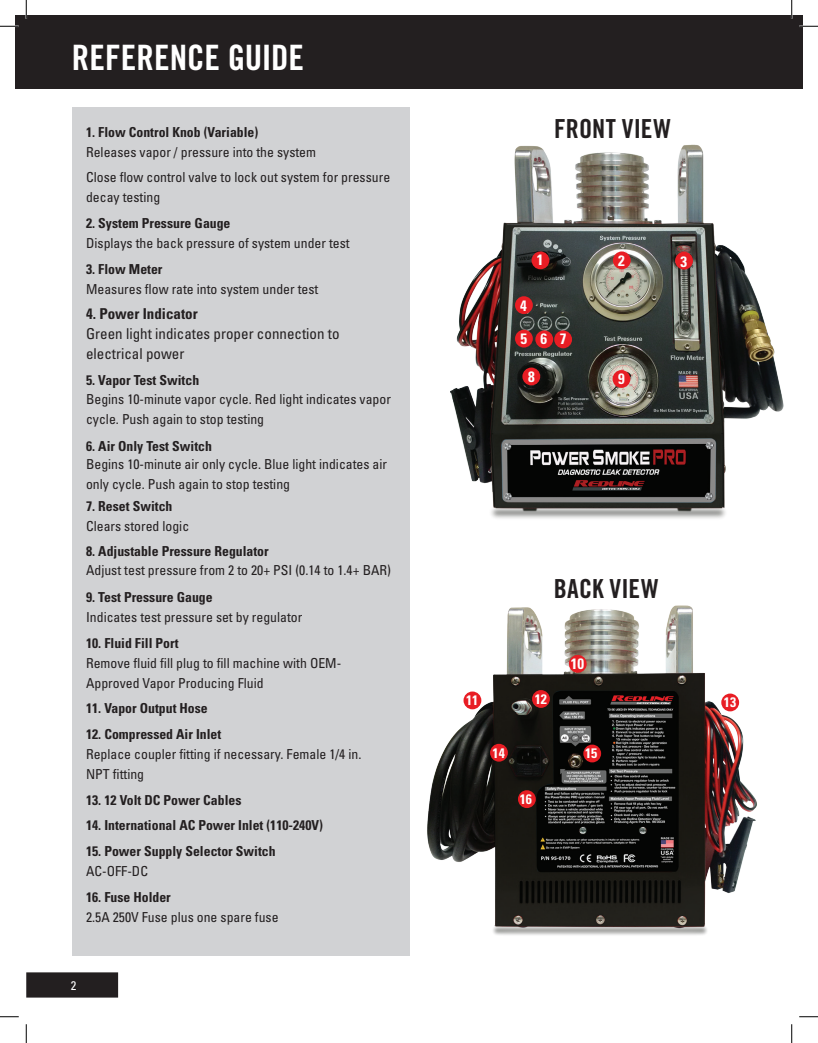
<style>
.page{position:relative;width:818px;height:1043px;background:#fff}
.page>*{position:absolute;margin:0;border:0;box-sizing:border-box;transform-origin:0 0}
.t1{font:35px "Trade Gothic LT Std Bd Cn 20";color:#fff}
.t2{font:26.25px "Trade Gothic LT Std Bd Cn 20";letter-spacing:.01em;color:#231f20}
.t3{font:condensed 15px/20px "Univers LT Std";color:#231f20}
.t4{font:700 condensed 15px "Univers LT Std";color:#231f20}
.t5{font:700 condensed 15px "Univers LT Std";color:#fff}
.t6{font:condensed 13.75px/20px "Univers LT Std";color:#231f20}
.t7{font:700 condensed 13.75px "Univers LT Std";color:#231f20}
.t8{font:700 condensed 13.75px "Univers LT Std";color:#fff}
.t9{font:condensed 12.5px "Univers LT Std";color:#fff}
</style>
<div class="page">
<img style="left:450px;top:144px;width:334px;height:375px">
<div style="left:15px;top:15px;width:787px;height:73px;background:#231f20"></div>
<div style="left:27px;top:973px;width:90px;height:23px;background:#231f20"></div>
<div style="left:26px;top:972px;width:92px;height:25px;border:1px solid #231f20"></div>
<img style="left:427px;top:605px;width:330px;height:330px">
<div style="left:72px;top:107px;width:337px;height:848px;background:#d1d2d4"></div>
<div style="left:535px;top:330px;width:18px;height:18px;background:#e81d24;border-radius:50%"></div>
<div style="left:515px;top:330px;width:18px;height:17px;background:#e81d24;border-radius:50%"></div>
<div style="left:515px;top:296px;width:18px;height:18px;background:#e81d24;border-radius:50%"></div>
<div style="left:554px;top:330px;width:18px;height:18px;background:#e81d24;border-radius:50%"></div>
<div style="left:522px;top:367px;width:18px;height:18px;background:#e81d24;border-radius:50%"></div>
<div style="left:612px;top:370px;width:18px;height:18px;background:#e81d24;border-radius:50%"></div>
<div style="left:613px;top:251px;width:17px;height:18px;background:#e81d24;border-radius:50%"></div>
<div style="left:675px;top:252px;width:18px;height:17px;background:#e81d24;border-radius:50%"></div>
<div style="left:531px;top:251px;width:18px;height:18px;background:#e81d24;border-radius:50%"></div>
<div style="left:532px;top:690px;width:18px;height:18px;background:#e81d24;border-radius:50%"></div>
<svg style="left:568px;top:654px;width:19px;height:19px"></svg>
<div style="left:463px;top:691px;width:18px;height:18px;background:#e81d24;border-radius:50%"></div>
<div style="left:583px;top:744px;width:18px;height:18px;background:#e81d24;border-radius:50%"></div>
<div style="left:490px;top:743px;width:18px;height:18px;background:#e81d24;border-radius:50%"></div>
<div style="left:518px;top:790px;width:17px;height:18px;background:#e81d24;border-radius:50%"></div>
<div style="left:721px;top:693px;width:18px;height:18px;background:#e81d24;border-radius:50%"></div>
<svg style="left:0;top:25px;width:19px;height:2px"></svg>
<svg style="left:799px;top:25px;width:19px;height:2px"></svg>
<svg style="left:0;top:1016px;width:19px;height:1px"></svg>
<svg style="left:799px;top:1016px;width:19px;height:1px"></svg>
<svg style="left:25px;top:0;width:2px;height:19px"></svg>
<svg style="left:25px;top:1024px;width:2px;height:18px"></svg>
<svg style="left:790px;top:0;width:2px;height:19px"></svg>
<svg style="left:791px;top:1024px;width:1px;height:18px"></svg>
<h1 class="t1" style="left:72px;top:36px;width:234px">REFERENCE GUIDE</h1>
<p class="t7" style="left:86px;top:123px;width:174px">1. Flow Control Knob (Variable)</p>
<p class="t6" style="left:86px;top:139px;width:305px;line-height:25.6px">Releases vapor / pressure into the system<br>Close flow control valve to lock out system for pressure</p>
<p class="t6" style="left:86px;top:187px;width:76px">decay testing</p>
<p class="t7" style="left:86px;top:215px;width:146px">2. System Pressure Gauge</p>
<p class="t6" style="left:86px;top:233px;width:265px">Displays the back pressure of system under test</p>
<p class="t7" style="left:86px;top:260px;width:78px">3. Flow Meter</p>
<p class="t6" style="left:86px;top:278px;width:234px">Measures flow rate into system under test</p>
<p class="t4" style="left:86px;top:305px;width:113px">4. Power Indicator</p>
<p class="t3" style="left:86px;top:324px;width:255px">Green light indicates proper connection to electrical power</p>
<p class="t7" style="left:86px;top:371px;width:115px">5. Vapor Test Switch</p>
<p class="t6" style="left:86px;top:388px;width:306px">Begins 10-minute vapor cycle. Red light indicates vapor cycle. Push again to stop testing</p>
<p class="t7" style="left:86px;top:437px;width:127px">6. Air Only Test Switch</p>
<p class="t6" style="left:86px;top:454px;width:302px">Begins 10-minute air only cycle. Blue light indicates air only cycle. Push again to stop testing</p>
<p class="t7" style="left:86px;top:497px;width:88px">7. Reset Switch</p>
<p class="t6" style="left:86px;top:515px;width:105px">Clears stored logic</p>
<p class="t7" style="left:86px;top:543px;width:184px">8. Adjustable Pressure Regulator</p>
<p class="t6" style="left:86px;top:560px;width:306px">Adjust test pressure from 2 to 20+ PSI (0.14 to 1.4+ BAR)</p>
<p class="t7" style="left:86px;top:588px;width:128px">9. Test Pressure Gauge</p>
<p class="t6" style="left:86px;top:607px;width:218px">Indicates test pressure set by regulator</p>
<p class="t7" style="left:86px;top:634px;width:94px">10. Fluid Fill Port</p>
<p class="t6" style="left:86px;top:652px;width:257px">Remove fluid fill plug to fill machine with OEM-<br>Approved Vapor Producing Fluid</p>
<p class="t7" style="left:86px;top:700px;width:123px">11. Vapor Output Hose</p>
<p class="t7" style="left:86px;top:725px;width:137px">12. Compressed Air Inlet</p>
<p class="t6" style="left:86px;top:743px;width:277px">Replace coupler fitting if necessary. Female 1/4 in.<br>NPT fitting</p>
<p class="t7" style="left:86px;top:791px;width:157px">13. 12 Volt DC Power Cables</p>
<p class="t7" style="left:86px;top:816px;width:238px">14. International AC Power Inlet (110-240V)</p>
<p class="t7" style="left:86px;top:842px;width:191px">15. Power Supply Selector Switch</p>
<p class="t6" style="left:86px;top:860px;width:63px">AC-OFF-DC</p>
<p class="t7" style="left:86px;top:888px;width:86px">16. Fuse Holder</p>
<p class="t6" style="left:86px;top:906px;width:194px">2.5A 250V Fuse plus one spare fuse</p>
<p class="t9" style="left:71px;top:977px;width:7px">2</p>
<h2 class="t2" style="left:554px;top:113px;width:118px">FRONT VIEW</h2>
<p class="t5" style="left:537px;top:251px;width:8px">1</p>
<p class="t5" style="left:618px;top:251px;width:8px">2</p>
<p class="t5" style="left:680px;top:252px;width:8px">3</p>
<p class="t5" style="left:520px;top:296px;width:8px">4</p>
<p class="t5" style="left:520px;top:329px;width:28px">5 6</p>
<p class="t5" style="left:560px;top:329px;width:8px">7</p>
<p class="t5" style="left:528px;top:367px;width:8px">8</p>
<p class="t5" style="left:618px;top:370px;width:8px">9</p>
<h2 class="t2" style="left:553px;top:572px;width:106px">BACK VIEW</h2>
<p class="t8" style="left:466px;top:691px;width:14px">11</p>
<p class="t8" style="left:534px;top:690px;width:14px">12</p>
<p class="t5" style="left:570px;top:655px;width:15px">10</p>
<p class="t8" style="left:492px;top:744px;width:14px">14</p>
<p class="t8" style="left:585px;top:744px;width:14px">15</p>
<p class="t8" style="left:519px;top:790px;width:14px">16</p>
<p class="t8" style="left:724px;top:694px;width:14px">13</p>
</div>
